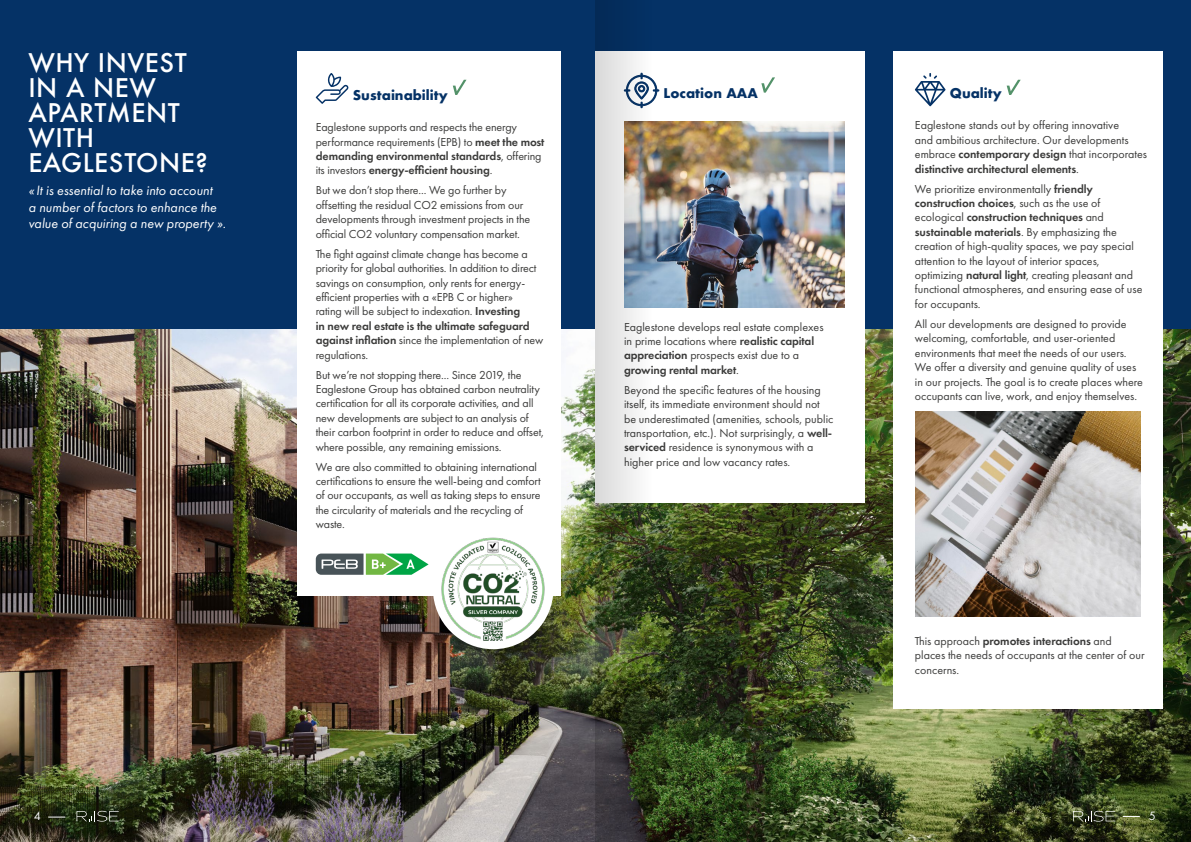
<style>
.page{position:relative;width:1191px;height:842px;background:#053266}
.page>*{position:absolute;margin:0;border:0;box-sizing:border-box;transform-origin:0 0}
.t1{font:500 25px/25px "Futura";letter-spacing:.02em;color:#fff}
.t2{font:italic 14px/16.8px "Futura PT";color:#fff}
.t3{font:700 13.1px "Futura";color:#053266}
.t4{font:12.5px "Futura PT";color:#fff}
.t5{font:12px/14.4px "Futura PT";letter-spacing:-.01em;color:#3c3c3b}
.s1{font-weight:600}
</style>
<div class="page">
<img style="left:0;top:330px;width:1191px;height:512px">
<div style="left:298px;top:52px;width:263px;height:544px;background:#fff"></div>
<svg style="left:316px;top:73px;width:32px;height:31px"></svg>
<svg style="left:316px;top:553px;width:112px;height:22px"></svg>
<svg style="left:453px;top:80px;width:13px;height:15px"></svg>
<div style="left:595px;top:52px;width:270px;height:451px;background:#fff"></div>
<svg style="left:652px;top:78px;width:7px;height:24px"></svg>
<img style="left:652px;top:122px;width:192px;height:186px">
<svg style="left:761px;top:77px;width:14px;height:16px"></svg>
<div style="left:893px;top:52px;width:269px;height:657px;background:#fff"></div>
<svg style="left:915px;top:73px;width:30px;height:33px"></svg>
<img style="left:915px;top:411px;width:225px;height:205px">
<svg style="left:1006px;top:80px;width:14px;height:15px"></svg>
<img style="left:433px;top:529px;width:120px;height:120px;border-radius:60px">
<svg style="left:48px;top:817px;width:17px;height:1px"></svg>
<svg style="left:1122px;top:816px;width:17px;height:1px"></svg>
<svg style="left:1073px;top:811px;width:42px;height:10px"></svg>
<svg style="left:77px;top:811px;width:42px;height:10px"></svg>
<img style="left:595px;top:0;width:57px;height:842px">
<h1 class="t1" style="left:28px;top:50px;width:181px">WHY INVEST<br>IN A NEW<br>APARTMENT<br>WITH<br>EAGLESTONE?</h1>
<p class="t2" style="left:28px;top:182px;width:199px">« It is essential to take into account<br>a number of factors to enhance the value of acquiring a new property ».</p>
<p class="t3" style="left:353px;top:86px;width:96px">Sustainability</p>
<p class="t5" style="left:316px;top:120px;width:230px">Eaglestone supports and respects the energy performance requirements (EPB) to <span class="s1">meet the most demanding environmental standards</span>, offering its investors <span class="s1">energy-efficient housing</span>.</p>
<p class="t5" style="left:316px;top:183px;width:216px">But we don’t stop there... We go further by offsetting the residual CO2 emissions from our developments through investment projects in the official CO2 voluntary compensation market.</p>
<p class="t5" style="left:316px;top:246px;width:229px">The fight against climate change has become a priority for global authorities. In addition to direct savings on consumption, only rents for energy&shy;efficient properties with a «EPB C or higher»<br>rating will be subject to indexation. <span class="s1">Investing<br>in new real estate is the ultimate safeguard against inflation</span> since the implementation of new regulations.</p>
<p class="t5" style="left:316px;top:367px;width:229px">But we’re not stopping there... Since 2019, the Eaglestone Group has obtained carbon neutrality certification for all its corporate activities, and all new developments are subject to an analysis of their carbon footprint in order to reduce and offset, where possible, any remaining emissions.</p>
<p class="t5" style="left:316px;top:459px;width:226px">We are also committed to obtaining international certifications to ensure the well-being and comfort of our occupants, as well as taking steps to ensure the circularity of materials and the recycling of waste.</p>
<p class="t3" style="left:663px;top:84px;width:96px">Location AAA</p>
<p class="t5" style="left:624px;top:319px;width:201px">Eaglestone develops real estate complexes in prime locations where <span class="s1">realistic capital appreciation</span> prospects exist due to a <span class="s1">growing rental market</span>.</p>
<p class="t5" style="left:624px;top:383px;width:211px">Beyond the specific features of the housing itself, its immediate environment should not be underestimated (amenities, schools, public transportation, etc.). Not surprisingly, a <span class="s1">well&shy;serviced</span> residence is synonymous with a higher price and low vacancy rates.</p>
<p class="t3" style="left:950px;top:84px;width:53px">Quality</p>
<p class="t5" style="left:915px;top:118px;width:234px">Eaglestone stands out by offering innovative<br>and ambitious architecture. Our developments embrace <span class="s1">contemporary design</span> that incorporates <span class="s1">distinctive architectural elements</span>.</p>
<p class="t5" style="left:915px;top:181px;width:229px">We prioritize environmentally <span class="s1">friendly construction choices</span>, such as the use of ecological <span class="s1">construction techniques</span> and <span class="s1">sustainable materials</span>. By emphasizing the creation of high-quality spaces, we pay special attention to the layout of interior spaces, optimizing <span class="s1">natural light</span>, creating pleasant and functional atmospheres, and ensuring ease of use for occupants.</p>
<p class="t5" style="left:915px;top:317px;width:229px">All our developments are designed to provide welcoming, comfortable, and user-oriented environments that meet the needs of our users.<br>We offer a diversity and genuine quality of uses in our projects. The goal is to create places where occupants can live, work, and enjoy themselves.</p>
<p class="t5" style="left:915px;top:633px;width:231px">This approach <span class="s1">promotes interactions</span> and places the needs of occupants at the center of our concerns.</p>
<p class="t4" style="left:34px;top:809px;width:9px">4</p>
<p class="t4" style="left:1148px;top:808px;width:9px">5</p>
</div>
